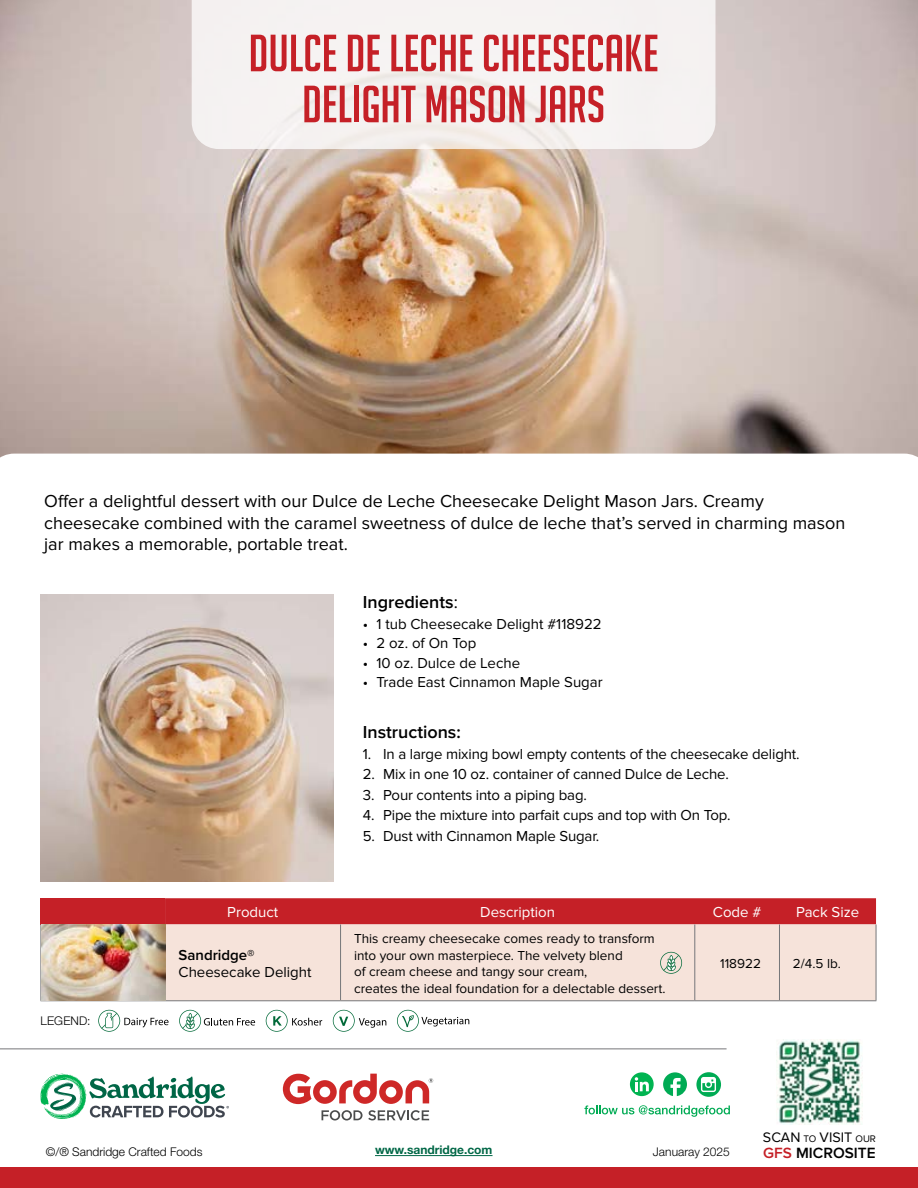
<style>
.page{position:relative;width:918px;height:1188px;background:#fff}
.page>*{position:absolute;margin:0;border:0;box-sizing:border-box;transform-origin:0 0}
.t1{font:51px/51px "Big Noodle Titling";color:#c52027;text-align:center}
.t2{font:18px/21.6px "Proxima Nova";color:#000}
.t3{font:600 18px "Proxima Nova";color:#000}
.t4{font:600 15.45px "Proxima Nova";color:#000}
.t5{font:15px "Proxima Nova";letter-spacing:-.01em;color:#000}
.t6{font:15px "Proxima Nova";color:#fff}
.t7{font:600 15px "Proxima Nova";color:#000}
.t8{font:14.25px "Proxima Nova";color:#000}
.t9{font:13.5px/16.5px "Proxima Nova";color:#000}
.t10{font:300 12px "Helvetica Neue LT Std";color:#000}
.t11{font:700 12px "Helvetica Neue LT Std";color:#006746}
.s1{font-weight:400}
.s2{font-size:9.9px}
.s3{color:#c52027}
</style>
<div class="page">
<img style="left:0;top:0;width:918px;height:454px">
<svg style="left:192px;top:0;width:524px;height:149px;fill:#f5f2f2"></svg>
<svg style="left:397px;top:1010px;width:72px;height:22px"></svg>
<svg style="left:333px;top:1010px;width:53px;height:22px"></svg>
<svg style="left:98px;top:1010px;width:71px;height:22px"></svg>
<svg style="left:179px;top:1010px;width:76px;height:22px"></svg>
<svg style="left:266px;top:1010px;width:56px;height:22px"></svg>
<img style="left:40px;top:594px;width:294px;height:287px">
<div style="left:41px;top:898px;width:124px;height:26px;background:#c52027"></div>
<div style="left:165px;top:898px;width:711px;height:26px;background:#c52027"></div>
<div style="left:165px;top:924px;width:711px;height:76px;background:#f6e3da"></div>
<hr style="left:40px;top:924px;width:1px;height:76px;background:#76777a">
<hr style="left:340px;top:924px;width:1px;height:76px;background:#76777a">
<hr style="left:694px;top:924px;width:1px;height:76px;background:#76777a">
<hr style="left:779px;top:924px;width:1px;height:76px;background:#76777a">
<hr style="left:876px;top:924px;width:1px;height:76px;background:#76777a">
<hr style="left:40px;top:1000px;width:125px;height:1px;background:#76777a">
<hr style="left:165px;top:1000px;width:176px;height:1px;background:#76777a">
<hr style="left:341px;top:1000px;width:354px;height:1px;background:#76777a">
<hr style="left:695px;top:1000px;width:84px;height:1px;background:#76777a">
<hr style="left:779px;top:1000px;width:97px;height:1px;background:#76777a">
<img style="left:41px;top:924px;width:124px;height:76px">
<div style="left:0;top:1167px;width:918px;height:21px;background:#c52027"></div>
<hr style="left:375px;top:1155px;width:118px;height:1px;background:#006746">
<svg style="left:322px;top:1110px;width:107px;height:10px"></svg>
<svg style="left:283px;top:1074px;width:150px;height:30px"></svg>
<svg style="left:584px;top:1105px;width:146px;height:12px"></svg>
<svg style="left:663px;top:1072px;width:24px;height:24px"></svg>
<svg style="left:696px;top:1072px;width:25px;height:25px"></svg>
<hr style="left:0;top:1048px;width:727px;height:1px;background:#76777a">
<img style="left:777px;top:1039px;width:85px;height:86px">
<div style="left:631px;top:1073px;width:22px;height:22px;background:#00b451;border-radius:50%"></div>
<div style="left:630px;top:1072px;width:24px;height:24px;border:2px solid #00b451;border-radius:50%"></div>
<svg style="left:635px;top:1077px;width:14px;height:14px"></svg>
<svg style="left:40px;top:1074px;width:189px;height:45px"></svg>
<svg style="left:660px;top:952px;width:22px;height:22px"></svg>
<h1 class="t1" style="left:249px;top:28px;width:412px">DULCE DE LECHE CHEESECAKE<br>DELIGHT MASON JARS</h1>
<p class="t2" style="left:44px;top:490px;width:803px">Offer a delightful dessert with our Dulce de Leche Cheesecake Delight Mason Jars. Creamy cheesecake combined with the caramel sweetness of dulce de leche that’s served in charming mason jar makes a memorable, portable treat.</p>
<p class="t3" style="left:363px;top:589px;width:96px">Ingredients<span class="s1">:</span></p>
<p class="t5" style="left:363px;top:615px;width:240px">• 1 tub Cheesecake Delight #118922</p>
<p class="t5" style="left:363px;top:635px;width:115px">• 2 oz. of On Top</p>
<p class="t5" style="left:363px;top:654px;width:159px">• 10 oz. Dulce de Leche</p>
<p class="t5" style="left:363px;top:673px;width:241px">• Trade East Cinnamon Maple Sugar</p>
<p class="t3" style="left:363px;top:719px;width:100px">Instructions:</p>
<p class="t5" style="left:363px;top:745px;width:438px">1. In a large mixing bowl empty contents of the cheesecake delight.</p>
<p class="t5" style="left:363px;top:765px;width:367px">2. Mix in one 10 oz. container of canned Dulce de Leche.</p>
<p class="t5" style="left:363px;top:786px;width:226px">3. Pour contents into a piping bag.</p>
<p class="t5" style="left:363px;top:806px;width:369px">4. Pipe the mixture into parfait cups and top with On Top.</p>
<p class="t5" style="left:363px;top:827px;width:238px">5. Dust with Cinnamon Maple Sugar.</p>
<p class="t10" style="left:40px;top:1013px;width:52px">LEGEND:</p>
<p class="t6" style="left:227px;top:904px;width:53px">Product</p>
<p class="t6" style="left:480px;top:904px;width:76px">Description</p>
<p class="t6" style="left:713px;top:904px;width:50px">Code #</p>
<p class="t6" style="left:796px;top:904px;width:65px">Pack Size</p>
<p class="t7" style="left:179px;top:944px;width:78px">Sandridge®</p>
<p class="t5" style="left:179px;top:963px;width:135px">Cheesecake Delight</p>
<p class="t9" style="left:354px;top:930px;width:313px">This creamy cheesecake comes ready to transform into your own masterpiece. The velvety blend<br>of cream cheese and tangy sour cream,<br>creates the ideal foundation for a delectable dessert.</p>
<p class="t9" style="left:720px;top:955px;width:42px">118922</p>
<p class="t9" style="left:793px;top:955px;width:49px">2/4.5 lb.</p>
<p class="t10" style="left:46px;top:1144px;width:158px">©/® Sandridge Crafted Foods</p>
<p class="t11" style="left:375px;top:1143px;width:119px">www.sandridge.com</p>
<p class="t10" style="left:653px;top:1144px;width:78px">Januaray 2025</p>
<p class="t8" style="left:763px;top:1129px;width:115px">SCAN <span class="s2">TO</span> VISIT <span class="s2">OUR</span></p>
<p class="t4" style="left:763px;top:1141px;width:114px"><span class="s3">GFS</span> MICROSITE</p>
</div>
